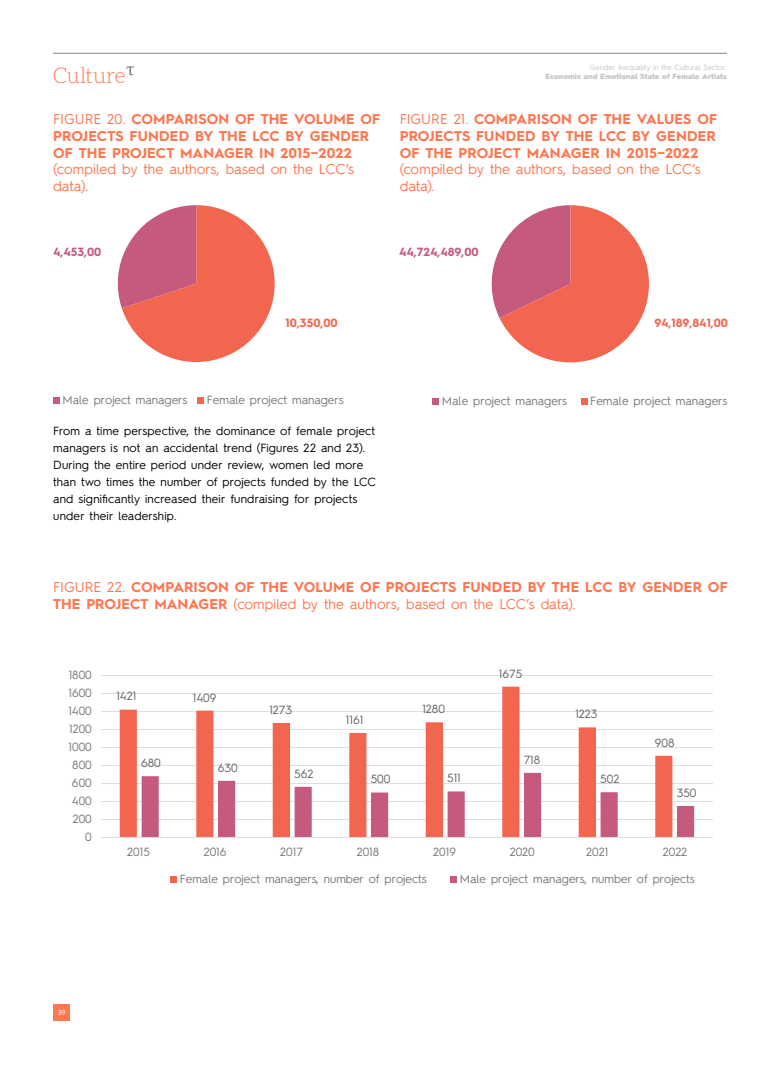
<style>
.page{position:relative;width:780px;height:1074px;background:#fff}
.page>*{position:absolute;margin:0;border:0;box-sizing:border-box;transform-origin:0 0}
.t1{font:300 21.38px "Aleo";color:#ff764f}
.t2{font:700 14.25px/16.9px "Hurme Geometric Sans 2";letter-spacing:.01em;color:#ff764f}
.t3{font:14.25px/16.9px "Hurme Geometric Sans 2";letter-spacing:.005em;color:#ff764f}
.t4{font:11.88px/16.9px "Hurme Geometric Sans 2";letter-spacing:.015em;color:#000}
.t5{font:11.88px "Hurme Geometric Sans 2";color:#77787b}
.t6{font:11.88px "Hurme Geometric Sans 2";color:#636467}
.t7{font:700 11.88px "Hurme Geometric Sans 2";color:#f26650}
.t8{font:700 11.88px "Hurme Geometric Sans 2";color:#c55a7d}
.t9{font:7.88px "Source Serif Pro";color:#fff}
.t10{font:900 7.5px "Hurme Geometric Sans 2";letter-spacing:.005em;color:#c4c4c4}
.t11{font:7.5px "Hurme Geometric Sans 2";letter-spacing:.005em;color:#c4c4c4}
.s1{font-weight:400}
</style>
<div class="page">
<hr style="left:53px;top:53px;width:673px;height:1px;background:#828282">
<svg style="left:126px;top:66px;width:8px;height:9px"></svg>
<div style="left:53px;top:1004px;width:17px;height:16px;background:#ff764f"></div>
<svg style="left:117px;top:205px;width:158px;height:157px"></svg>
<div style="left:197px;top:398px;width:7px;height:6px;background:#f26650"></div>
<div style="left:53px;top:398px;width:7px;height:6px;background:#c55a7d"></div>
<svg style="left:491px;top:205px;width:158px;height:157px"></svg>
<div style="left:581px;top:398px;width:6px;height:7px;background:#f26650"></div>
<div style="left:432px;top:398px;width:7px;height:7px;background:#c55a7d"></div>
<hr style="left:101px;top:819px;width:612px;height:1px;background:#dcddde">
<hr style="left:101px;top:801px;width:612px;height:1px;background:#dcddde">
<hr style="left:101px;top:783px;width:612px;height:1px;background:#dcddde">
<hr style="left:101px;top:765px;width:612px;height:1px;background:#dcddde">
<hr style="left:101px;top:747px;width:612px;height:1px;background:#dcddde">
<hr style="left:101px;top:729px;width:612px;height:1px;background:#dcddde">
<hr style="left:101px;top:711px;width:612px;height:1px;background:#dcddde">
<hr style="left:101px;top:693px;width:612px;height:1px;background:#dcddde">
<hr style="left:101px;top:675px;width:612px;height:1px;background:#dcddde">
<svg style="left:120px;top:686px;width:552px;height:151px"></svg>
<svg style="left:142px;top:773px;width:552px;height:64px"></svg>
<hr style="left:101px;top:837px;width:612px;height:1px;background:#dcddde">
<div style="left:170px;top:876px;width:7px;height:6px;background:#f26650"></div>
<div style="left:450px;top:876px;width:7px;height:6px;background:#c55a7d"></div>
<h1 class="t1" style="left:53px;top:63px;width:74px">Culture</h1>
<p class="t11" style="left:590px;top:62px;width:138px">Gender Inequality in the Cultural Sector:</p>
<p class="t10" style="left:545px;top:71px;width:183px">Economic and Emotional State of Female Artists</p>
<p class="t2" style="left:53px;top:110px;width:328px"><span class="s1">FIGURE 20.</span> COMPARISON OF THE VOLUME OF<br>PROJECTS FUNDED BY THE LCC BY GENDER<br>OF THE PROJECT MANAGER IN 2015–2022</p>
<p class="t3" style="left:53px;top:160px;width:302px">(compiled by the authors, based on the LCC’s data).</p>
<p class="t2" style="left:400px;top:110px;width:319px;text-align:justify"><span class="s1">FIGURE 21.</span> COMPARISON OF THE VALUES OF PROJECTS FUNDED BY THE LCC BY GENDER OF THE PROJECT MANAGER IN 2015–2022</p>
<p class="t3" style="left:400px;top:160px;width:302px">(compiled by the authors, based on the LCC’s data).</p>
<p class="t8" style="left:53px;top:244px;width:50px">4,453,00</p>
<p class="t8" style="left:399px;top:244px;width:81px">44,724,489,00</p>
<p class="t7" style="left:285px;top:315px;width:54px">10,350,00</p>
<p class="t7" style="left:654px;top:315px;width:75px">94,189,841,00</p>
<p class="t5" style="left:63px;top:392px;width:126px">Male project managers</p>
<p class="t5" style="left:207px;top:392px;width:138px">Female project managers</p>
<p class="t4" style="left:53px;top:422px;width:324px">From a time perspective, the dominance of female project managers is not an accidental trend (Figures 22 and 23).<br>During the entire period under review, women led more than two times the number of projects funded by the LCC and significantly increased their fundraising for projects under their leadership.</p>
<p class="t5" style="left:442px;top:392px;width:127px">Male project managers</p>
<p class="t5" style="left:590px;top:392px;width:139px">Female project managers</p>
<p class="t2" style="left:53px;top:578px;width:676px"><span class="s1">FIGURE 22.</span> COMPARISON OF THE VOLUME OF PROJECTS FUNDED BY THE LCC BY GENDER OF<br>THE PROJECT MANAGER <span class="s1">(compiled by the authors, based on the LCC’s data).</span></p>
<p class="t5" style="left:69px;top:666px;width:25px">1800</p>
<p class="t5" style="left:68px;top:684px;width:25px">1600</p>
<p class="t5" style="left:68px;top:702px;width:25px">1400</p>
<p class="t5" style="left:69px;top:720px;width:24px">1200</p>
<p class="t5" style="left:69px;top:738px;width:25px">1000</p>
<p class="t5" style="left:72px;top:756px;width:21px">800</p>
<p class="t5" style="left:72px;top:774px;width:21px">600</p>
<p class="t5" style="left:72px;top:792px;width:21px">400</p>
<p class="t5" style="left:73px;top:810px;width:21px">200</p>
<p class="t5" style="left:85px;top:828px;width:8px">0</p>
<p class="t6" style="left:116px;top:688px;width:21px">1421</p>
<p class="t6" style="left:193px;top:689px;width:25px">1409</p>
<p class="t6" style="left:141px;top:754px;width:21px">680</p>
<p class="t6" style="left:218px;top:759px;width:21px">630</p>
<p class="t6" style="left:269px;top:701px;width:24px">1273</p>
<p class="t6" style="left:294px;top:765px;width:21px">562</p>
<p class="t6" style="left:346px;top:711px;width:19px">1161</p>
<p class="t6" style="left:422px;top:700px;width:24px">1280</p>
<p class="t6" style="left:370px;top:771px;width:21px">500</p>
<p class="t6" style="left:447px;top:770px;width:15px">511</p>
<p class="t6" style="left:499px;top:665px;width:25px">1675</p>
<p class="t6" style="left:523px;top:751px;width:18px">718</p>
<p class="t6" style="left:575px;top:706px;width:24px">1223</p>
<p class="t6" style="left:600px;top:770px;width:21px">502</p>
<p class="t6" style="left:655px;top:734px;width:21px">908</p>
<p class="t6" style="left:676px;top:784px;width:21px">350</p>
<p class="t5" style="left:127px;top:844px;width:24px">2015</p>
<p class="t5" style="left:204px;top:844px;width:24px">2016</p>
<p class="t5" style="left:280px;top:844px;width:24px">2017</p>
<p class="t5" style="left:357px;top:844px;width:24px">2018</p>
<p class="t5" style="left:433px;top:844px;width:24px">2019</p>
<p class="t5" style="left:509px;top:844px;width:27px">2020</p>
<p class="t5" style="left:586px;top:844px;width:24px">2021</p>
<p class="t5" style="left:662px;top:844px;width:26px">2022</p>
<p class="t5" style="left:180px;top:870px;width:248px">Female project managers, number of projects</p>
<p class="t5" style="left:460px;top:870px;width:236px">Male project managers, number of projects</p>
<p class="t9" style="left:58px;top:1006px;width:9px">39</p>
</div>
